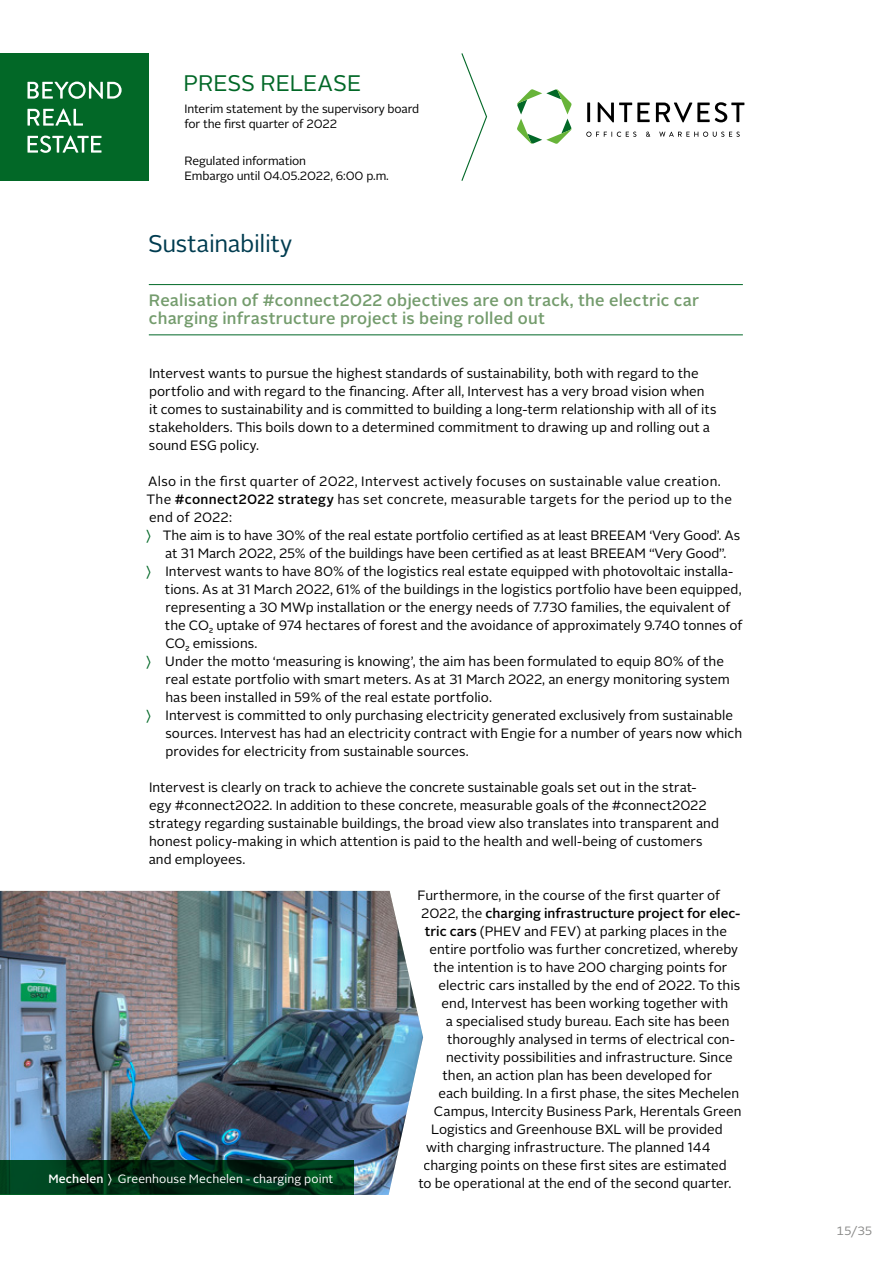
<style>
.page{position:relative;width:893px;height:1263px;background:#fff}
.page>*{position:absolute;margin:0;border:0;box-sizing:border-box;transform-origin:0 0}
.t1{font:24px "Alright Sans";letter-spacing:-.015em;color:#003c50}
.t2{font:22.5px "Alright Sans";letter-spacing:-.005em;color:#026827}
.t3{font:500 16.5px/18px "Alright Sans";letter-spacing:.015em;color:#749c6d}
.t4{font:13.5px/18px "Alright Sans";color:#000}
.t5{font:13.5px "Alright Sans";letter-spacing:.02em;color:#000}
.t6{font:500 13.5px "Alright Sans";color:#000}
.t7{font:12px/15px "Alright Sans";letter-spacing:-.01em;color:#000}
.t8{font:12px "Alright Sans";letter-spacing:.005em;color:#fff}
.t9{font:12px "Alright Sans";color:#878786}
.s1{font-weight:500}
.s2{color:#026827}
.s3{font-weight:400}
</style>
<div class="page">
<svg style="left:517px;top:89px;width:55px;height:55px"></svg>
<svg style="left:586px;top:132px;width:50px;height:5px"></svg>
<svg style="left:646px;top:132px;width:4px;height:5px"></svg>
<svg style="left:659px;top:132px;width:81px;height:5px"></svg>
<hr style="left:587px;top:103px;width:3px;height:19px;background:#000">
<svg style="left:598px;top:102px;width:52px;height:20px"></svg>
<svg style="left:656px;top:102px;width:88px;height:20px"></svg>
<div style="left:0;top:53px;width:149px;height:128px;background:#026827"></div>
<svg style="left:28px;top:136px;width:74px;height:17px"></svg>
<svg style="left:28px;top:109px;width:55px;height:17px"></svg>
<svg style="left:28px;top:82px;width:94px;height:17px"></svg>
<svg style="left:461px;top:53px;width:27px;height:128px"></svg>
<hr style="left:149px;top:284px;width:594px;height:1px;background:#026827">
<hr style="left:149px;top:335px;width:594px;height:1px;background:#026827">
<img style="left:0;top:891px;width:423px;height:304px">
<svg style="left:0;top:1161px;width:354px;height:34px;background:#003217"></svg>
<h2 class="t2" style="left:184px;top:68px;width:179px">PRESS RELEASE</h2>
<p class="t7" style="left:184px;top:102px;width:236px">Interim statement by the supervisory board for the first quarter of 2022</p>
<p class="t7" style="left:184px;top:154px;width:206px">Regulated information<br>Embargo until 04.05.2022, 6:00 p.m.</p>
<h1 class="t1" style="left:148px;top:227px;width:146px">Sustainability</h1>
<p class="t3" style="left:149px;top:291px;width:552px">Realisation of #connect2022 objectives are on track, the electric car charging infrastructure project is being rolled out</p>
<p class="t4" style="left:149px;top:365px;width:569px">Intervest wants to pursue the highest standards of sustainability, both with regard to the portfolio and with regard to the financing. After all, Intervest has a very broad vision when<br>it comes to sustainability and is committed to building a long-term relationship with all of its stakeholders. This boils down to a determined commitment to drawing up and rolling out a sound ESG policy.</p>
<p class="t5" style="left:148px;top:472px;width:574px">Also in the first quarter of 2022, Intervest actively focuses on sustainable value creation.</p>
<p class="t5" style="left:146px;top:490px;width:587px">The <span class="s1">#connect2022 strategy</span> has set concrete, measurable targets for the period up to the</p>
<p class="t4" style="left:149px;top:509px;width:85px">end of 2022:</p>
<p class="t4" style="left:146px;top:526px;width:596px"><span class="s2">〉</span> The aim is to have 30% of the real estate portfolio certified as at least BREEAM ‘Very Good’. As</p>
<p class="t4" style="left:165px;top:544px;width:563px">at 31 March 2022, 25% of the buildings have been certified as at least BREEAM “Very Good”.</p>
<p class="t4" style="left:146px;top:562px;width:589px"><span class="s2">〉</span> Intervest wants to have 80% of the logistics real estate equipped with photovoltaic installa-</p>
<p class="t4" style="left:165px;top:580px;width:578px">tions. As at 31 March 2022, 61% of the buildings in the logistics portfolio have been equipped,</p>
<p class="t4" style="left:166px;top:598px;width:566px">representing a 30 MWp installation or the energy needs of 7.730 families, the equivalent of</p>
<p class="t4" style="left:165px;top:616px;width:579px">the CO2 uptake of 974 hectares of forest and the avoidance of approximately 9.740 tonnes of</p>
<p class="t4" style="left:165px;top:634px;width:94px">CO2 emissions.</p>
<p class="t4" style="left:146px;top:652px;width:580px"><span class="s2">〉</span> Under the motto ‘measuring is knowing’, the aim has been formulated to equip 80% of the</p>
<p class="t4" style="left:166px;top:670px;width:566px">real estate portfolio with smart meters. As at 31 March 2022, an energy monitoring system</p>
<p class="t4" style="left:166px;top:688px;width:328px">has been installed in 59% of the real estate portfolio.</p>
<p class="t4" style="left:146px;top:706px;width:589px"><span class="s2">〉</span> Intervest is committed to only purchasing electricity generated exclusively from sustainable</p>
<p class="t4" style="left:165px;top:724px;width:578px">sources. Intervest has had an electricity contract with Engie for a number of years now which</p>
<p class="t4" style="left:166px;top:742px;width:305px">provides for electricity from sustainable sources.</p>
<p class="t4" style="left:149px;top:778px;width:572px">Intervest is clearly on track to achieve the concrete sustainable goals set out in the strat&shy;egy #connect2022. In addition to these concrete, measurable goals of the #connect2022 strategy regarding sustainable buildings, the broad view also translates into transparent and honest policy-making in which attention is paid to the health and well-being of customers and employees.</p>
<p class="t4" style="left:418px;top:886px;width:304px">Furthermore, in the course of the first quarter of</p>
<p class="t6" style="left:421px;top:904px;width:321px"><span class="s3">2022, the</span> charging infrastructure project for elec-</p>
<p class="t4" style="left:425px;top:922px;width:304px"><span class="s1">tric cars</span> (PHEV and FEV) at parking places in the</p>
<p class="t4" style="left:430px;top:940px;width:310px">entire portfolio was further concretized, whereby</p>
<p class="t4" style="left:433px;top:958px;width:295px">the intention is to have 200 charging points for</p>
<p class="t4" style="left:439px;top:976px;width:303px">electric cars installed by the end of 2022. To this</p>
<p class="t4" style="left:442px;top:994px;width:288px">end, Intervest has been working together with</p>
<p class="t4" style="left:446px;top:1012px;width:285px">a specialised study bureau. Each site has been</p>
<p class="t4" style="left:447px;top:1030px;width:289px">thoroughly analysed in terms of electrical con-</p>
<p class="t4" style="left:446px;top:1048px;width:288px">nectivity possibilities and infrastructure. Since</p>
<p class="t4" style="left:442px;top:1066px;width:271px">then, an action plan has been developed for</p>
<p class="t4" style="left:439px;top:1084px;width:302px">each building. In a first phase, the sites Mechelen</p>
<p class="t4" style="left:434px;top:1102px;width:309px">Campus, Intercity Business Park, Herentals Green</p>
<p class="t4" style="left:431px;top:1120px;width:293px">Logistics and Greenhouse BXL will be provided</p>
<p class="t4" style="left:426px;top:1138px;width:286px">with charging infrastructure. The planned 144</p>
<p class="t4" style="left:424px;top:1156px;width:305px">charging points on these first sites are estimated</p>
<p class="t4" style="left:418px;top:1174px;width:314px">to be operational at the end of the second quarter.</p>
<p class="t8" style="left:48px;top:1170px;width:286px"><span class="s1">Mechelen</span> 〉 Greenhouse Mechelen - charging point</p>
<p class="t9" style="left:836px;top:1223px;width:37px">15/35</p>
</div>
